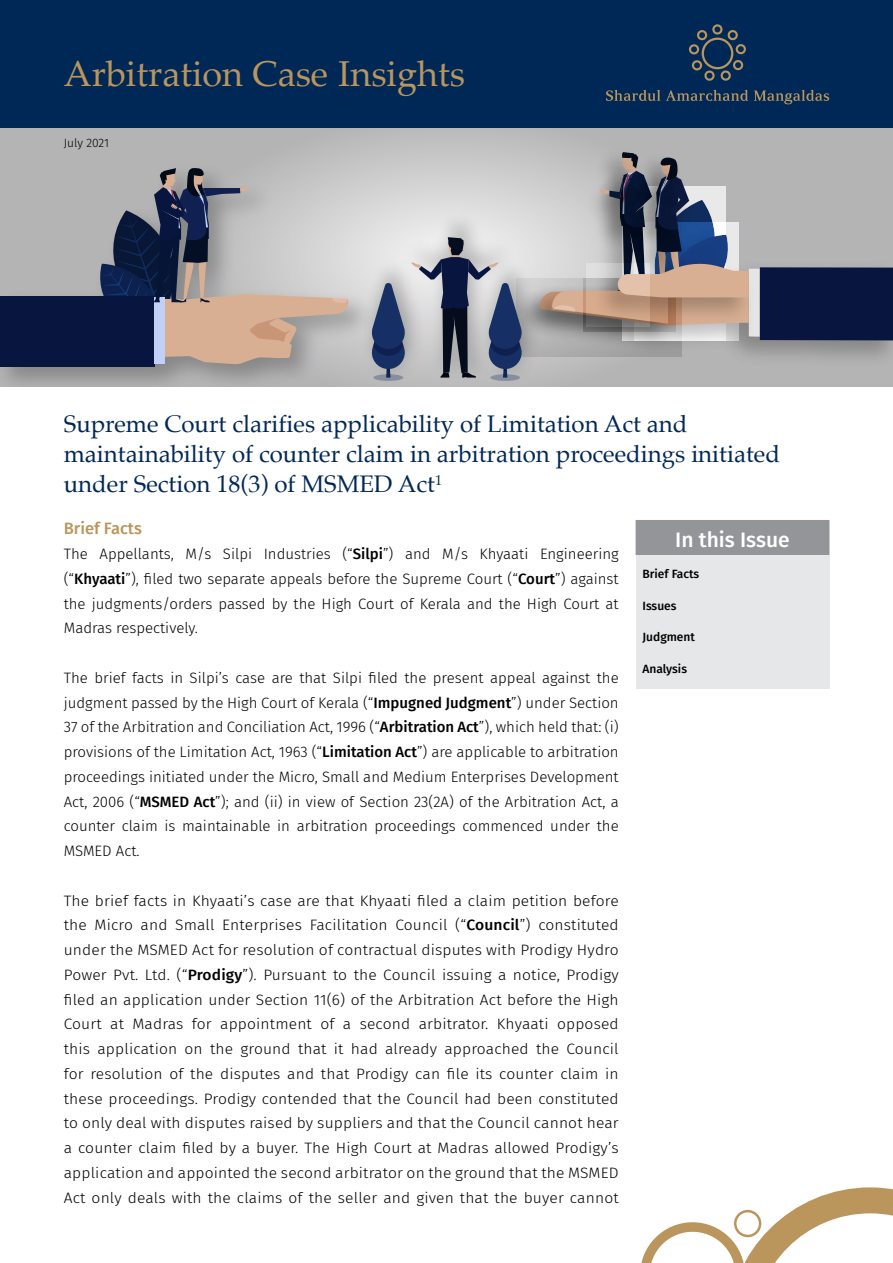
<style>
.page{position:relative;width:893px;height:1263px;background:#fff}
.page>*{position:absolute;margin:0;border:0;box-sizing:border-box;transform-origin:0 0}
.t1{font:36px "Palatino Linotype";color:#ba955c}
.t2{font:24px/30px "Palatino";color:#002856}
.t3{font:500 21px "Fira Sans";color:#fff}
.t4{font:500 16.5px "Fira Sans";color:#ba955c}
.t5{font:300 15px/24.8px "Fira Sans";color:#000;text-align:justify;scale:1.04 1}
.t6{font:300 15px/24.8px "Fira Sans";color:#000;text-align:justify}
.t7{font:500 12px "Fira Sans";color:#000}
.t8{font:300 12px "Fira Sans";letter-spacing:-.005em;color:#000}
.s1{font-weight:500}
</style>
<div class="page">
<svg style="left:0;top:128px;width:893px;height:259px;background:#bab9b9"></svg>
<img style="left:588px;top:140px;width:63px;height:12px">
<img style="left:627px;top:144px;width:63px;height:8px">
<img style="left:715px;top:254px;width:178px;height:121px">
<div style="left:760px;top:267px;width:133px;height:73px;background:#08153f"></div>
<img style="left:549px;top:331px;width:212px;height:29px">
<img style="left:549px;top:325px;width:132px;height:33px">
<img style="left:583px;top:251px;width:178px;height:80px">
<img style="left:586px;top:325px;width:64px;height:2px">
<img style="left:0;top:155px;width:383px;height:232px">
<div style="left:0;top:296px;width:154px;height:71px;background:#08153f"></div>
<svg style="left:540px;top:152px;width:209px;height:173px;background:#9d9798"></svg>
<svg style="left:98px;top:168px;width:251px;height:196px;background:#959195"></svg>
<img style="left:353px;top:203px;width:196px;height:184px">
<div style="left:373px;top:374px;width:30px;height:7px;background:#868f9e;border-radius:50%"></div>
<div style="left:490px;top:374px;width:30px;height:7px;background:#868f9e;border-radius:50%"></div>
<svg style="left:369px;top:237px;width:155px;height:141px;background:#8f94a3"></svg>
<div style="left:636px;top:520px;width:193px;height:169px;background:#e6e7e8"></div>
<div style="left:636px;top:520px;width:193px;height:34px;background:#939598"></div>
<div style="left:636px;top:520px;width:193px;height:35px;border:1px solid #939598"></div>
<div style="left:0;top:0;width:893px;height:128px;background:#002856"></div>
<svg style="left:606px;top:90px;width:54px;height:11px"></svg>
<svg style="left:666px;top:90px;width:82px;height:11px"></svg>
<svg style="left:754px;top:90px;width:75px;height:14px"></svg>
<svg style="left:689px;top:24px;width:57px;height:57px"></svg>
<svg style="left:641px;top:1187px;width:252px;height:76px"></svg>
<h1 class="t1" style="left:64px;top:48px;width:403px">Arbitration Case Insights</h1>
<p class="t8" style="left:64px;top:135px;width:47px">July 2021</p>
<h2 class="t2" style="left:64px;top:409px;width:718px">Supreme Court clarifies applicability of Limitation Act and maintainability of counter claim in arbitration proceedings initiated under Section 18(3) of MSMED Act<sup>1</sup></h2>
<p class="t4" style="left:64px;top:515px;width:80px">Brief Facts</p>
<p class="t6" style="left:64px;top:541px;width:556px">The Appellants, M/s Silpi Industries (“<span class="s1">Silpi</span>”) and M/s Khyaati Engineering (“<span class="s1">Khyaati</span>”), filed two separate appeals before the Supreme Court (“<span class="s1">Court</span>”) against the judgments/orders passed by the High Court of Kerala and the High Court at Madras respectively.</p>
<p class="t6" style="left:64px;top:665px;width:556px">The brief facts in Silpi’s case are that Silpi filed the present appeal against the judgment passed by the High Court of Kerala (“<span class="s1">Impugned Judgment</span>”) under Section 37 of the Arbitration and Conciliation Act, 1996 (“<span class="s1">Arbitration Act</span>”), which held that: (i) provisions of the Limitation Act, 1963 (“<span class="s1">Limitation Act</span>”) are applicable to arbitration proceedings initiated under the Micro, Small and Medium Enterprises Development Act, 2006 (“<span class="s1">MSMED Act</span>”); and (ii) in view of Section 23(2A) of the Arbitration Act, a counter claim is maintainable in arbitration proceedings commenced under the MSMED Act.</p>
<p class="t5" style="left:64px;top:888px;width:535px">The brief facts in Khyaati’s case are that Khyaati filed a claim petition before the Micro and Small Enterprises Facilitation Council (“<span class="s1">Council</span>”) constituted under the MSMED Act for resolution of contractual disputes with Prodigy Hydro Power Pvt. Ltd. (“<span class="s1">Prodigy</span>”). Pursuant to the Council issuing a notice, Prodigy filed an application under Section 11(6) of the Arbitration Act before the High Court at Madras for appointment of a second arbitrator. Khyaati opposed this application on the ground that it had already approached the Council for resolution of the disputes and that Prodigy can file its counter claim in these proceedings. Prodigy contended that the Council had been constituted to only deal with disputes raised by suppliers and that the Council cannot hear a counter claim filed by a buyer. The High Court at Madras allowed Prodigy’s application and appointed the second arbitrator on the ground that the MSMED Act only deals with the claims of the seller and given that the buyer cannot</p>
<h3 class="t3" style="left:675px;top:523px;width:116px">In this Issue</h3>
<p class="t7" style="left:642px;top:564px;width:58px">Brief Facts</p>
<p class="t7" style="left:642px;top:596px;width:36px">Issues</p>
<p class="t7" style="left:642px;top:627px;width:54px">Judgment</p>
<p class="t7" style="left:642px;top:659px;width:46px">Analysis</p>
</div>
